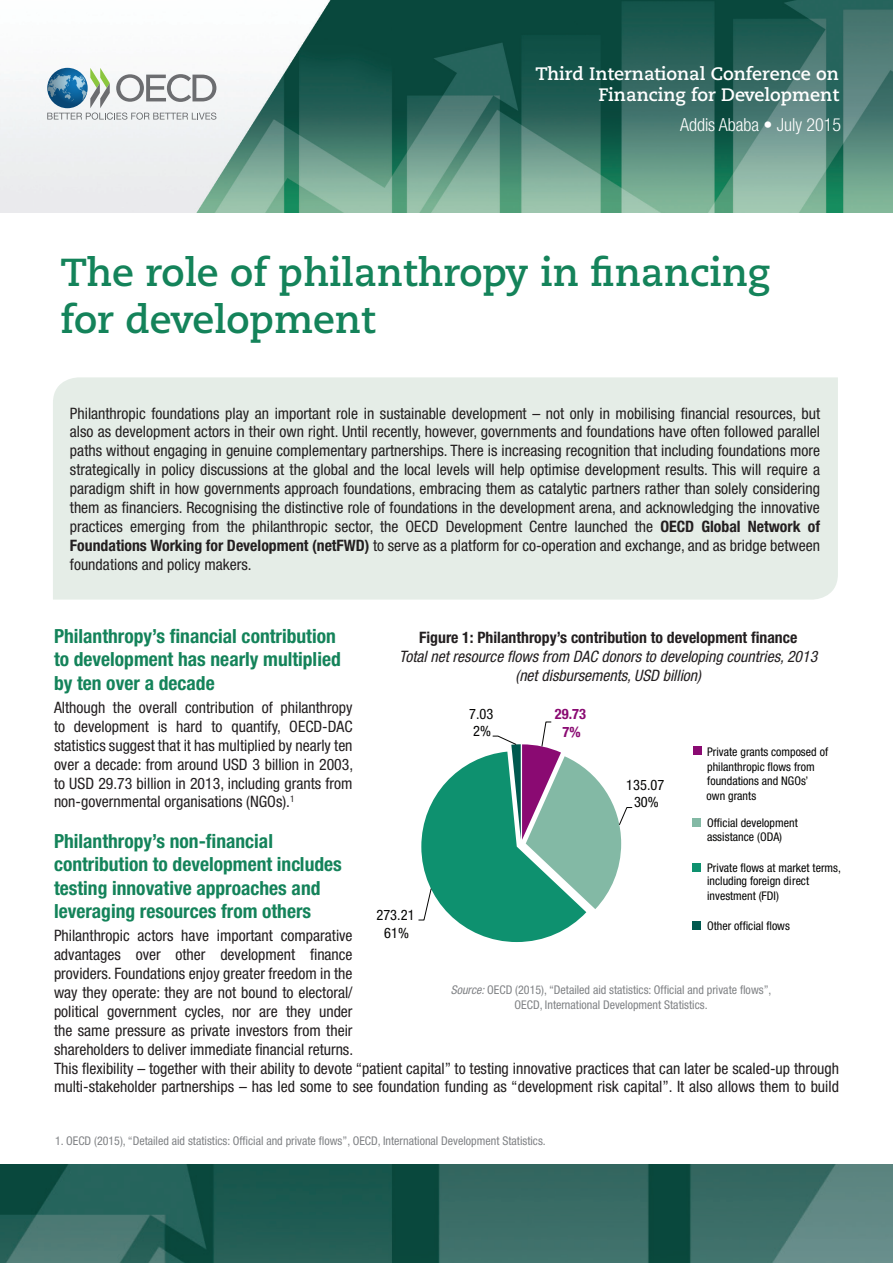
<style>
.page{position:relative;width:893px;height:1263px;background:#fff}
.page>*{position:absolute;margin:0;border:0;box-sizing:border-box;transform-origin:0 0}
.Main_Header{font:700 39px/46.8px "Caecilia";color:#14835a}
.Smaller_Header{font:700 condensed 19.5px/23.4px "Helvetica Neue LT Std";color:#14835a}
.t1{font:700 18px/21.6px "Caecilia";color:#fff;text-align:right}
.t2{font:300 condensed 18px "Helvetica Neue LT Std";color:#fff}
.Body_Copy{font:condensed 15.75px/18.9px "Helvetica Neue LT Std";color:#231f20;text-align:justify}
.Body_Copy-2{font:italic condensed 15.75px/18.9px "Helvetica Neue LT Std";color:#231f20;text-align:center}
.t3{font:condensed 14.4px/17.5px "Helvetica Neue LT Std";letter-spacing:.005em;color:#050504;text-align:center}
.t4{font:700 condensed 14.4px/17.5px "Helvetica Neue LT Std";color:#8a0a72;text-align:center}
.Footnote{font:condensed 12px/14.4px "Helvetica Neue LT Std";color:#808285;text-align:center}
.t5{font:condensed 12px/14.7px "Helvetica Neue LT Std";color:#050504}
.s1{font-weight:700}
.s2{font-weight:700;font-style:normal}
.s3{font-style:italic}
</style>
<div class="page">
<img style="left:0;top:0;width:893px;height:213px">
<svg style="left:47px;top:68px;width:169px;height:52px"></svg>
<div style="left:53px;top:377px;width:785px;height:223px;background:#e5ede7"></div>
<img style="left:0;top:1164px;width:893px;height:99px">
<svg style="left:418px;top:721px;width:215px;height:221px"></svg>
<div style="left:693px;top:746px;width:8px;height:8px;background:#8a0a72"></div>
<div style="left:692px;top:818px;width:8px;height:8px;background:#83b9a5"></div>
<div style="left:692px;top:863px;width:8px;height:8px;background:#0e916f"></div>
<div style="left:692px;top:921px;width:8px;height:8px;background:#00594f"></div>
<p class="t1" style="left:535px;top:63px;width:305px">Third International Conference on<br>Financing for Development</p>
<p class="t2" style="left:680px;top:114px;width:163px">Addis Ababa • July 2015</p>
<p class="Main_Header" style="left:60px;top:249px;width:711px">The role of philanthropy in financing for development</p>
<p class="Body_Copy" style="left:70px;top:403px;width:752px">Philanthropic foundations play an important role in sustainable development – not only in mobilising financial resources, but also as development actors in their own right. Until recently, however, governments and foundations have often followed parallel paths without engaging in genuine complementary partnerships. There is increasing recognition that including foundations more strategically in policy discussions at the global and the local levels will help optimise development results. This will require a paradigm shift in how governments approach foundations, embracing them as catalytic partners rather than solely considering them as financiers. Recognising the distinctive role of foundations in the development arena, and acknowledging the innovative practices emerging from the philanthropic sector, the OECD Development Centre launched the <span class="s1">OECD Global Network of Foundations Working for Development (netFWD)</span> to serve as a platform for co-operation and exchange, and as bridge between foundations and policy makers.</p>
<p class="Smaller_Header" style="left:54px;top:624px;width:288px">Philanthropy’s financial contribution to development has nearly multiplied by ten over a decade</p>
<p class="Body_Copy" style="left:54px;top:698px;width:301px">Although the overall contribution of philanthropy to development is hard to quantify, OECD-DAC statistics suggest that it has multiplied by nearly ten over a decade: from around USD 3 billion in 2003, to USD 29.73 billion in 2013, including grants from non-governmental organisations (NGOs).<sup>1</sup></p>
<p class="Smaller_Header" style="left:54px;top:829px;width:289px">Philanthropy’s non-financial contribution to development includes testing innovative approaches and leveraging resources from others</p>
<p class="Body_Copy" style="left:54px;top:926px;width:786px;text-align:left">Philanthropic actors have important comparative<br>advantages over other development finance<br>providers. Foundations enjoy greater freedom in the<br>way they operate: they are not bound to electoral/<br>political government cycles, nor are they under<br>the same pressure as private investors from their<br>shareholders to deliver immediate financial returns.<br>This flexibility – together with their ability to devote “patient capital” to testing innovative practices that can later be scaled-up through multi-stakeholder partnerships – has led some to see foundation funding as “development risk capital”. It also allows them to build</p>
<p class="Body_Copy-2" style="left:399px;top:628px;width:420px"><span class="s2">Figure 1: Philanthropy’s contribution to development finance<br></span>Total net resource flows from DAC donors to developing countries, 2013 (net disbursements, USD billion)</p>
<p class="t3" style="left:469px;top:704px;width:26px;text-align:left">7.03<br>2%</p>
<p class="t4" style="left:555px;top:705px;width:33px">29.73<br>7%</p>
<p class="t5" style="left:707px;top:744px;width:123px">Private grants composed of philanthropic flows from foundations and NGOs’ own grants</p>
<p class="t5" style="left:707px;top:816px;width:92px;line-height:13.5px">Official development assistance (ODA)</p>
<p class="t5" style="left:707px;top:860px;width:135px;line-height:14.1px">Private flows at market terms, including foreign direct investment (FDI)</p>
<p class="t5" style="left:707px;top:918px;width:84px">Other official flows</p>
<p class="t3" style="left:626px;top:776px;width:40px">135.07<br>30%</p>
<p class="t3" style="left:376px;top:906px;width:40px">273.21<br>61%</p>
<p class="Footnote" style="left:451px;top:983px;width:322px"><span class="s3">Source:</span> OECD (2015), “Detailed aid statistics: Official and private flows”,<br>OECD, International Development Statistics.</p>
<p class="Footnote" style="left:55px;top:1134px;width:492px">1. OECD (2015), “Detailed aid statistics: Official and private flows”, OECD, International Development Statistics.</p>
</div>
